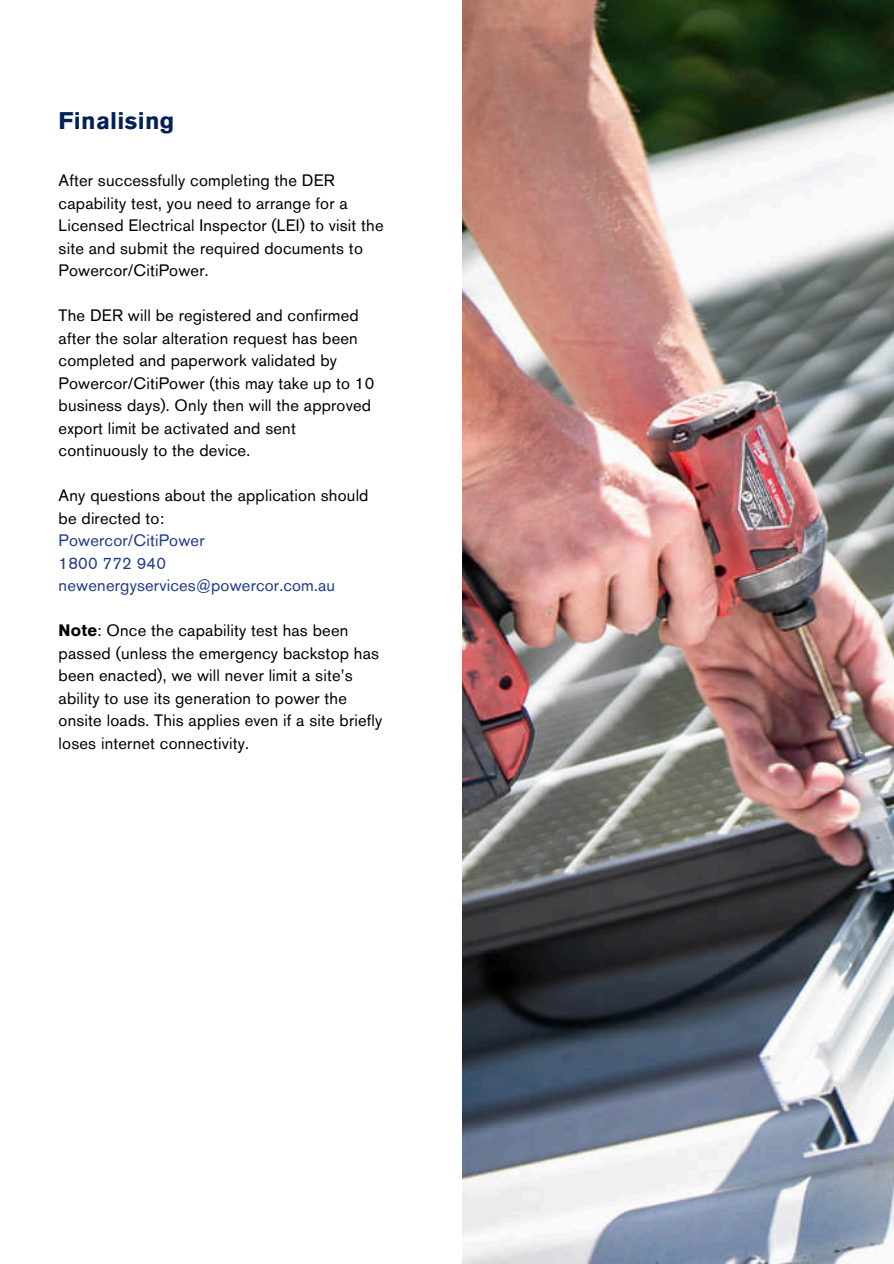
<style>
.page{position:relative;width:894px;height:1264px;background:#fff}
.page>*{position:absolute;margin:0;border:0;box-sizing:border-box;transform-origin:0 0}
.t1{font:700 24px "Akzidenz Grotesk Pro";letter-spacing:.01em;color:#00215b}
.t2{font:16.5px/22.5px "Akzidenz Grotesk Pro";letter-spacing:.01em;color:#000}
.t3{font:16.5px/22.5px "Akzidenz Grotesk Pro";letter-spacing:.01em;color:#1f3b8a}
.s1{font-weight:700}
</style>
<div class="page">
<img style="left:463px;top:0;width:430px;height:1263px">
<p class="t1" style="left:59px;top:111px;width:117px">Finalising</p>
<h1 class="t2" style="left:59px;top:171px;width:326px">After successfully completing the DER capability test, you need to arrange for a Licensed Electrical Inspector (LEI) to visit the site and submit the required documents to Powercor/CitiPower.</h1>
<p class="t2" style="left:59px;top:306px;width:317px">The DER will be registered and confirmed after the solar alteration request has been completed and paperwork validated by Powercor/CitiPower (this may take up to 10 business days). Only then will the approved export limit be activated and sent continuously to the device.</p>
<p class="t2" style="left:59px;top:486px;width:311px">Any questions about the application should be directed to:</p>
<p class="t3" style="left:59px;top:531px;width:147px">Powercor/CitiPower</p>
<p class="t3" style="left:59px;top:553px;width:278px">1800 772 940 newenergyservices@powercor.com.au</p>
<p class="t2" style="left:59px;top:621px;width:325px"><span class="s1">Note</span>: Once the capability test has been passed (unless the emergency backstop has been enacted), we will never limit a site’s ability to use its generation to power the onsite loads. This applies even if a site briefly loses internet connectivity.</p>
</div>
